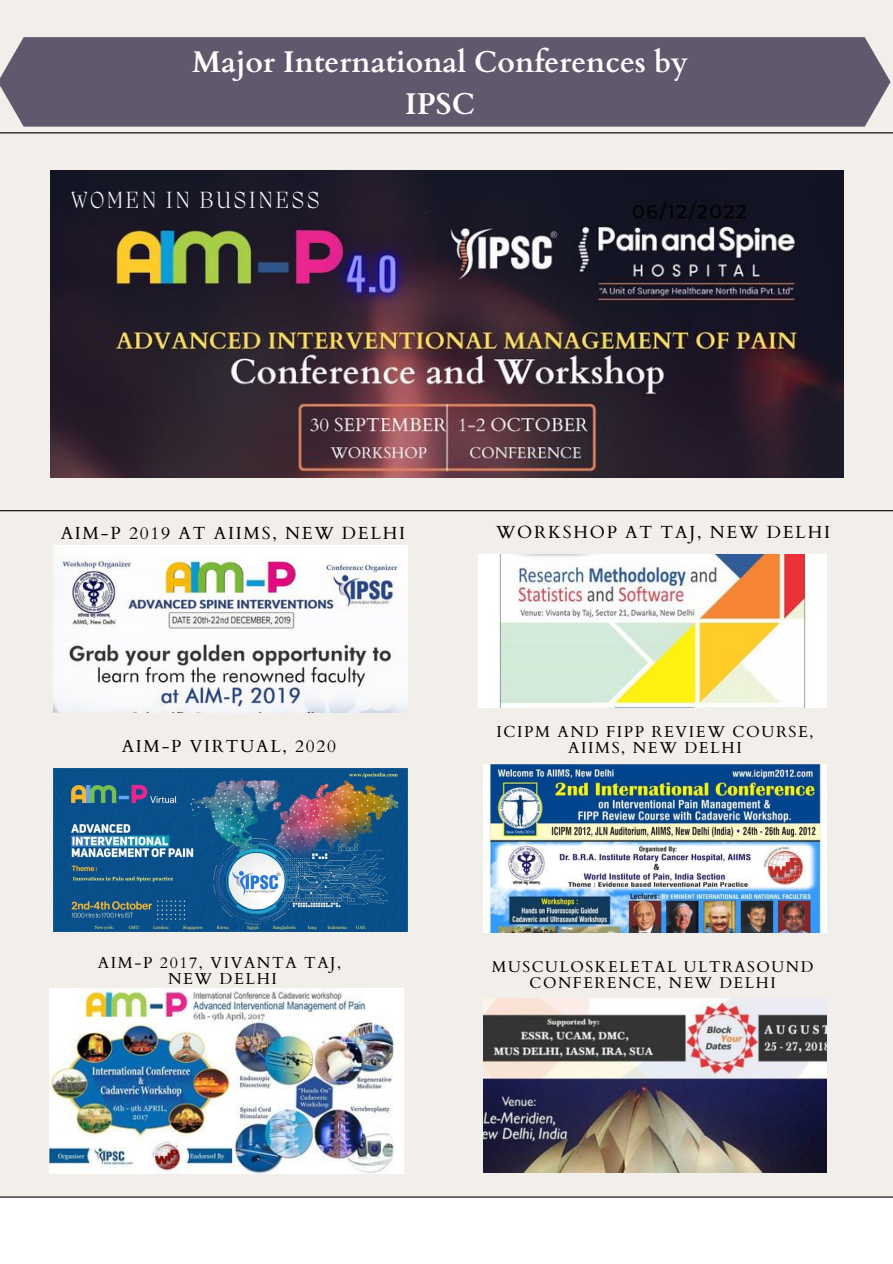
<style>
.page{position:relative;width:893px;height:1264px;background:#fff}
.page>*{position:absolute;margin:0;border:0;box-sizing:border-box;transform-origin:0 0}
.t1{font:700 30px/41.5px "Cardo";color:#fff;text-align:center}
.t2{font:200 24px "Migra";letter-spacing:.1em;color:#fff}
.t3{font:17.55px "Cardo";letter-spacing:.1em;color:#000}
.t4{font:17.4px "Cardo";letter-spacing:.1em;color:#000}
.t5{font:15.9px/15.8px "Cardo";letter-spacing:.1em;color:#000;text-align:center}
.t6{font:15.6px/15.8px "Cardo";letter-spacing:.1em;color:#000;text-align:center}
</style>
<div class="page">
<div style="left:0;top:0;width:892px;height:1262px;background:#f2efeb"></div>
<img style="left:51px;top:170px;width:792px;height:307px">
<div style="left:0;top:1197px;width:892px;height:65px;background:#fff"></div>
<hr style="left:0;top:132px;width:892px;height:1px;background:#000">
<hr style="left:0;top:510px;width:892px;height:1px;background:#000">
<hr style="left:0;top:1196px;width:892px;height:1px;background:#000">
<img style="left:54px;top:545px;width:354px;height:168px">
<img style="left:483px;top:764px;width:343px;height:168px">
<div style="left:0;top:37px;width:890px;height:90px;background:#61586d"></div>
<img style="left:50px;top:988px;width:354px;height:185px">
<img style="left:479px;top:554px;width:347px;height:153px">
<img style="left:54px;top:768px;width:354px;height:163px">
<img style="left:483px;top:998px;width:343px;height:174px">
<h1 class="t1" style="left:192px;top:42px;width:497px">Major International Conferences by<br>IPSC</h1>
<h2 class="t2" style="left:72px;top:188px;width:250px">WOMEN IN BUSINESS</h2>
<p class="t3" style="left:61px;top:521px;width:346px">AIM-P 2019 AT AIIMS, NEW DELHI</p>
<p class="t4" style="left:122px;top:735px;width:216px">AIM-P VIRTUAL, 2020</p>
<p class="t5" style="left:98px;top:955px;width:245px">AIM-P 2017, VIVANTA TAJ,<br>NEW DELHI</p>
<p class="t3" style="left:496px;top:520px;width:335px">WORKSHOP AT TAJ, NEW DELHI</p>
<p class="t5" style="left:496px;top:724px;width:319px">ICIPM AND FIPP REVIEW COURSE,<br>AIIMS, NEW DELHI</p>
<p class="t6" style="left:492px;top:959px;width:323px">MUSCULOSKELETAL ULTRASOUND<br>CONFERENCE, NEW DELHI</p>
</div>
